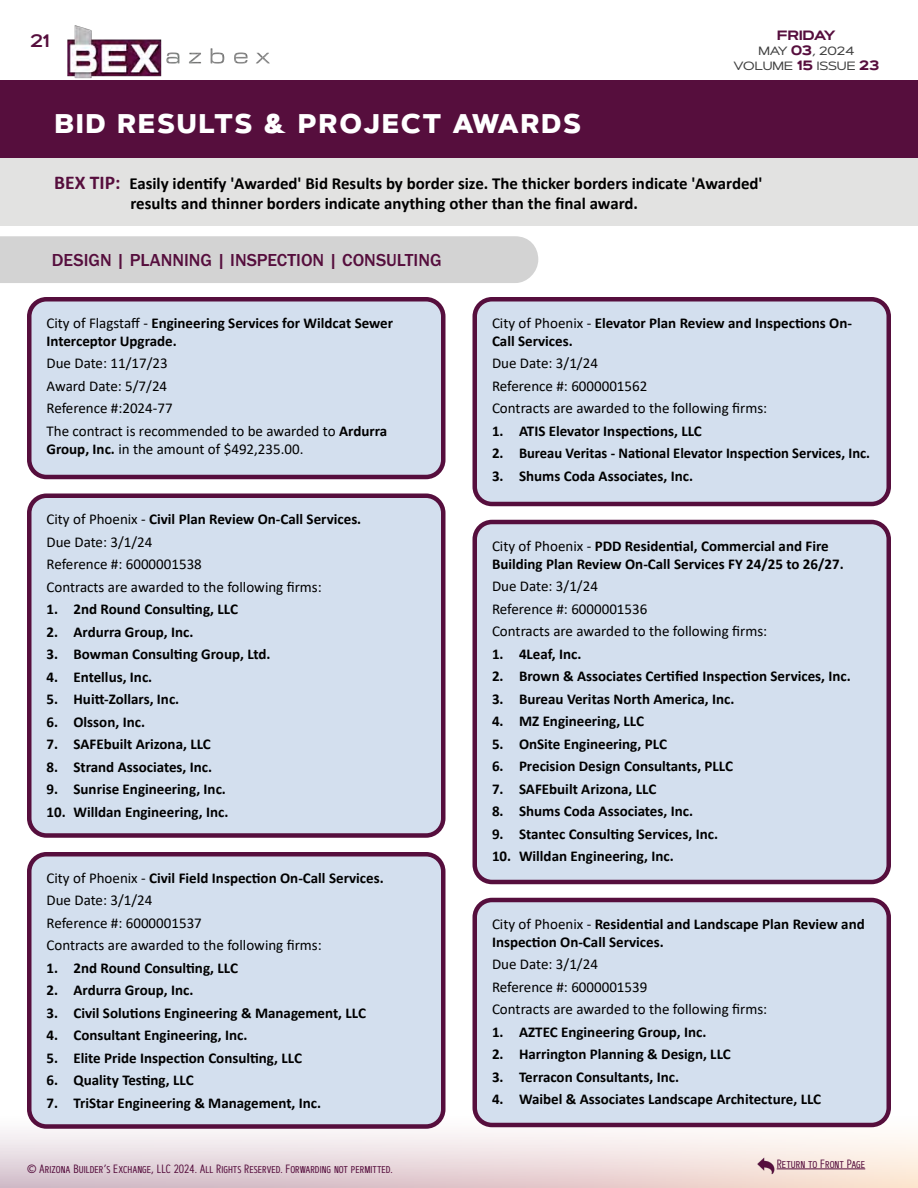
<style>
.page{position:relative;width:918px;height:1188px;background:#fff}
.page>*{position:absolute;margin:0;border:0;box-sizing:border-box;transform-origin:0 0}
.t1{font:800 27px "Artegra Sans Alt";letter-spacing:.08em;color:#fff}
.t2{font:500 18px "Franklin Gothic URW";color:#560e3d}
.t3{font:18px "Artegra Sans Extended SC Sem Bd";color:#560e3d}
.t4{font:700 16.95px/20.2px "Calibri";color:#000}
.t5{font:700 15px/18px "Calibri";color:#000}
.t6{font:15px/22.5px "Calibri";color:#000}
.t7{font:700 13.5px "Artegra Sans Extended SC";letter-spacing:.02em;color:#560e3d}
.t8{font:12px "Artegra Sans Condensed SC";color:#560e3d}
.t9{font:500 12px/15px "Artegra Sans Extended SC";color:#404040;text-align:center}
.s1{font-weight:700;font-size:13.5px;color:#560e3d}
.s2{font-size:19.5px;color:#560e3d}
.s3{font-weight:400}
.s4{font-weight:700}
</style>
<div class="page">
<svg style="left:0;top:1117px;width:918px;height:71px"></svg>
<img style="left:60px;top:25px;width:215px;height:56px">
<img style="left:754px;top:1154px;width:23px;height:23px">
<hr style="left:777px;top:1169px;width:88px;height:1px;background:#560e3d">
<div style="left:0;top:81px;width:918px;height:77px;background:#560e3d"></div>
<div style="left:0;top:158px;width:918px;height:68px;background:#e2e2e1"></div>
<div style="left:0;top:236px;width:538px;height:47px;background:#d3d3d3"></div>
<div style="left:29px;top:496px;width:414px;height:340px;background:#d3dfee;border-radius:17px"></div>
<div style="left:27px;top:494px;width:419px;height:344px;border:4px solid #560e3d;border-radius:17px"></div>
<div style="left:29px;top:299px;width:414px;height:178px;background:#d3dfee;border-radius:17px"></div>
<div style="left:27px;top:297px;width:419px;height:182px;border:4px solid #560e3d;border-radius:17px"></div>
<div style="left:475px;top:522px;width:414px;height:360px;background:#d3dfee;border-radius:17px"></div>
<div style="left:472px;top:520px;width:419px;height:364px;border:4px solid #560e3d;border-radius:17px"></div>
<div style="left:475px;top:299px;width:414px;height:205px;background:#d3dfee;border-radius:17px"></div>
<div style="left:472px;top:297px;width:419px;height:209px;border:4px solid #560e3d;border-radius:17px"></div>
<div style="left:29px;top:854px;width:414px;height:272px;background:#d3dfee;border-radius:17px"></div>
<div style="left:27px;top:852px;width:419px;height:277px;border:4px solid #560e3d;border-radius:17px"></div>
<div style="left:475px;top:900px;width:414px;height:225px;background:#d3dfee;border-radius:17px"></div>
<div style="left:472px;top:898px;width:419px;height:229px;border:4px solid #560e3d;border-radius:17px"></div>
<p class="t3" style="left:30px;top:27px;width:21px">21</p>
<h1 class="t1" style="left:55px;top:103px;width:527px">BID RESULTS &amp; PROJECT AWARDS</h1>
<p class="t7" style="left:777px;top:25px;width:60px">FRIDAY</p>
<p class="t9" style="left:734px;top:43px;width:147px">MAY <span class="s1">03</span>, 2024<br>VOLUME <span class="s1">15</span> ISSUE <span class="s1">23</span></p>
<p class="t4" style="left:130px;top:173px;width:634px;text-indent:-76px"><span class="s2">BEX TIP:</span> Easily identify 'Awarded' Bid Results by border size. The thicker borders indicate 'Awarded' results and thinner borders indicate anything other than the final award.</p>
<p class="t2" style="left:52px;top:249px;width:391px">DESIGN | PLANNING | INSPECTION | CONSULTING</p>
<p class="t5" style="left:46px;top:314px;width:348px"><span class="s3">City of Flagstaff -</span> Engineering Services for Wildcat Sewer<br>Interceptor Upgrade.</p>
<p class="t6" style="left:46px;top:352px;width:342px">Due Date: 11/17/23<br>Award Date: 5/7/24<br>Reference #:2024-77<br>The contract is recommended to be awarded to <span class="s4">Ardurra</span></p>
<p class="t6" style="left:46px;top:437px;width:259px"><span class="s4">Group, Inc.</span> in the amount of $492,235.00.</p>
<p class="t6" style="left:46px;top:508px;width:316px">City of Phoenix - <span class="s4">Civil Plan Review On-Call Services.<br></span>Due Date: 3/1/24<br>Reference #: 6000001538<br>Contracts are awarded to the following firms:</p>
<p class="t5" style="left:46px;top:600px;width:193px">1. 2nd Round Consulting, LLC</p>
<p class="t5" style="left:46px;top:623px;width:148px">2. Ardurra Group, Inc.</p>
<p class="t5" style="left:46px;top:645px;width:226px">3. Bowman Consulting Group, Ltd.</p>
<p class="t5" style="left:46px;top:668px;width:107px">4. Entellus, Inc.</p>
<p class="t5" style="left:46px;top:690px;width:134px">5. Huitt-Zollars, Inc.</p>
<p class="t5" style="left:46px;top:713px;width:100px">6. Olsson, Inc.</p>
<p class="t5" style="left:46px;top:735px;width:166px">7. SAFEbuilt Arizona, LLC</p>
<p class="t5" style="left:46px;top:758px;width:167px">8. Strand Associates, Inc.</p>
<p class="t5" style="left:46px;top:780px;width:181px">9. Sunrise Engineering, Inc.</p>
<p class="t5" style="left:46px;top:803px;width:183px">10. Willdan Engineering, Inc.</p>
<p class="t6" style="left:46px;top:866px;width:339px">City of Phoenix - <span class="s4">Civil Field Inspection On-Call Services.<br></span>Due Date: 3/1/24<br>Reference #: 6000001537<br>Contracts are awarded to the following firms:</p>
<p class="t5" style="left:46px;top:959px;width:193px">1. 2nd Round Consulting, LLC</p>
<p class="t5" style="left:46px;top:981px;width:148px">2. Ardurra Group, Inc.</p>
<p class="t5" style="left:46px;top:1004px;width:321px">3. Civil Solutions Engineering &amp; Management, LLC</p>
<p class="t5" style="left:46px;top:1026px;width:203px">4. Consultant Engineering, Inc.</p>
<p class="t5" style="left:46px;top:1049px;width:257px">5. Elite Pride Inspection Consulting, LLC</p>
<p class="t5" style="left:46px;top:1071px;width:149px">6. Quality Testing, LLC</p>
<p class="t5" style="left:46px;top:1094px;width:276px">7. TriStar Engineering &amp; Management, Inc.</p>
<p class="t8" style="left:27px;top:1160px;width:367px">© Arizona Builder’s Exchange, LLC 2024. All Rights Reserved. Forwarding not permitted.</p>
<p class="t5" style="left:492px;top:314px;width:362px"><span class="s3">City of Phoenix -</span> Elevator Plan Review and Inspections On-<br>Call Services.</p>
<p class="t6" style="left:492px;top:352px;width:277px">Due Date: 3/1/24<br>Reference #: 6000001562<br>Contracts are awarded to the following firms:</p>
<p class="t5" style="left:492px;top:422px;width:211px">1. ATIS Elevator Inspections, LLC</p>
<p class="t5" style="left:492px;top:444px;width:380px">2. Bureau Veritas - National Elevator Inspection Services, Inc.</p>
<p class="t5" style="left:492px;top:467px;width:203px">3. Shums Coda Associates, Inc.</p>
<p class="t5" style="left:492px;top:536px;width:353px"><span class="s3">City of Phoenix -</span> PDD Residential, Commercial and Fire<br>Building Plan Review On-Call Services FY 24/25 to 26/27.</p>
<p class="t6" style="left:492px;top:574px;width:277px">Due Date: 3/1/24<br>Reference #: 6000001536<br>Contracts are awarded to the following firms:</p>
<p class="t5" style="left:492px;top:644px;width:91px">1. 4Leaf, Inc.</p>
<p class="t5" style="left:492px;top:667px;width:360px">2. Brown &amp; Associates Certified Inspection Services, Inc.</p>
<p class="t5" style="left:492px;top:689px;width:244px">3. Bureau Veritas North America, Inc.</p>
<p class="t5" style="left:492px;top:712px;width:154px">4. MZ Engineering, LLC</p>
<p class="t5" style="left:492px;top:734px;width:176px">5. OnSite Engineering, PLC</p>
<p class="t5" style="left:492px;top:757px;width:243px">6. Precision Design Consultants, PLLC</p>
<p class="t5" style="left:492px;top:779px;width:166px">7. SAFEbuilt Arizona, LLC</p>
<p class="t5" style="left:492px;top:802px;width:203px">8. Shums Coda Associates, Inc.</p>
<p class="t5" style="left:492px;top:824px;width:228px">9. Stantec Consulting Services, Inc.</p>
<p class="t5" style="left:492px;top:847px;width:183px">10. Willdan Engineering, Inc.</p>
<p class="t5" style="left:492px;top:914px;width:374px"><span class="s3">City of Phoenix -</span> Residential and Landscape Plan Review and<br>Inspection On-Call Services.</p>
<p class="t6" style="left:492px;top:952px;width:277px">Due Date: 3/1/24<br>Reference #: 6000001539<br>Contracts are awarded to the following firms:</p>
<p class="t5" style="left:492px;top:1022px;width:216px">1. AZTEC Engineering Group, Inc.</p>
<p class="t5" style="left:492px;top:1045px;width:240px">2. Harrington Planning &amp; Design, LLC</p>
<p class="t5" style="left:492px;top:1067px;width:189px">3. Terracon Consultants, Inc.</p>
<p class="t5" style="left:492px;top:1090px;width:331px">4. Waibel &amp; Associates Landscape Architecture, LLC</p>
<p class="t8" style="left:777px;top:1155px;width:90px">Return to Front Page</p>
</div>
